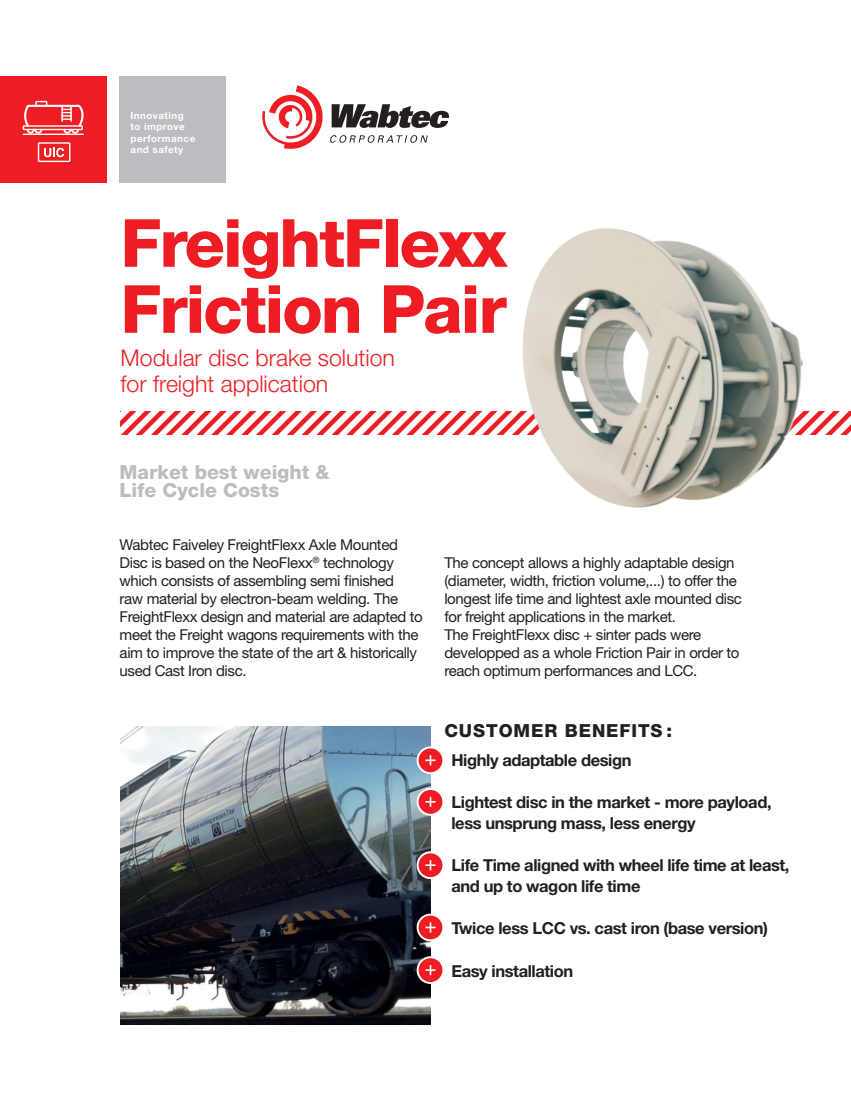
<style>
.page{position:relative;width:851px;height:1106px;background:#fff}
.page>*{position:absolute;margin:0;border:0;box-sizing:border-box;transform-origin:0 0}
.t1{font:800 66.45px/66px "Helvetica Neue";letter-spacing:-.03em;color:#ee1d23}
.t2{font:300 23.1px/25.5px "Helvetica Neue";color:#ee1d23}
.t3{font:800 19.5px/18px "Helvetica Neue";color:#bcbdc0}
.t4{font:800 18px "Helvetica Neue";letter-spacing:.05em;color:#231f20}
.t5{font:700 16.5px/21px "Helvetica Neue";letter-spacing:-.025em;color:#231f20}
.t6{font:15px/18px "Helvetica Neue";letter-spacing:-.025em;color:#231f20}
.t7{font:700 9.75px/11.2px "Helvetica Neue";letter-spacing:.05em;color:#fff}
</style>
<div class="page">
<img style="left:121px;top:726px;width:309px;height:298px">
<div style="left:119px;top:77px;width:107px;height:106px;background:#bcbdc0"></div>
<svg style="left:121px;top:412px;width:339px;height:22px"></svg>
<svg style="left:417px;top:747px;width:26px;height:26px"></svg>
<div style="left:416px;top:746px;width:28px;height:28px;border:2px solid #fff;border-radius:50%"></div>
<svg style="left:425px;top:755px;width:10px;height:10px"></svg>
<div style="left:417px;top:789px;width:26px;height:25px;background:#ee1d23;border-radius:50%"></div>
<div style="left:416px;top:788px;width:28px;height:27px;border:2px solid #fff;border-radius:50%"></div>
<svg style="left:425px;top:796px;width:10px;height:11px"></svg>
<svg style="left:417px;top:914px;width:26px;height:26px"></svg>
<div style="left:416px;top:913px;width:28px;height:28px;border:2px solid #fff;border-radius:50%"></div>
<svg style="left:425px;top:922px;width:10px;height:10px"></svg>
<svg style="left:417px;top:957px;width:26px;height:26px"></svg>
<div style="left:416px;top:956px;width:28px;height:28px;border:2px solid #fff;border-radius:50%"></div>
<svg style="left:425px;top:965px;width:10px;height:10px"></svg>
<svg style="left:417px;top:852px;width:26px;height:26px"></svg>
<div style="left:416px;top:851px;width:28px;height:28px;border:2px solid #fff;border-radius:50%"></div>
<svg style="left:425px;top:860px;width:10px;height:10px"></svg>
<img style="left:460px;top:228px;width:390px;height:280px">
<svg style="left:262px;top:85px;width:187px;height:64px"></svg>
<div style="left:0;top:77px;width:107px;height:106px;background:#ee1d23"></div>
<svg style="left:22px;top:100px;width:62px;height:34px"></svg>
<hr style="left:23px;top:134px;width:60px;height:1px;background:#fff">
<div style="left:38px;top:142px;width:32px;height:20px;border:1px solid #fff"></div>
<svg style="left:44px;top:148px;width:20px;height:9px"></svg>
<p class="t7" style="left:131px;top:110px;width:66px">Innovating to improve performance and safety</p>
<h1 class="t1" style="left:121px;top:210px;width:388px">FreightFlexx<br>Friction Pair</h1>
<h2 class="t2" style="left:121px;top:345px;width:276px">Modular disc brake solution for freight application</h2>
<h3 class="t3" style="left:119px;top:463px;width:211px">Market best weight &amp;<br>Life Cycle Costs</h3>
<p class="t6" style="left:120px;top:535px;width:304px">Wabtec Faiveley FreightFlexx Axle Mounted Disc is based on the NeoFlexx<sup>®</sup> technology which consists of assembling semi finished<br>raw material by electron-beam welding. The FreightFlexx design and material are adapted to meet the Freight wagons requirements with the aim to improve the state of the art &amp; historically used Cast Iron disc.</p>
<p class="t6" style="left:444px;top:553px;width:299px">The concept allows a highly adaptable design (diameter, width, friction volume,...) to offer the longest life time and lightest axle mounted disc for freight applications in the market.<br>The FreightFlexx disc + sinter pads were developped as a whole Friction Pair in order to reach optimum performances and LCC.</p>
<p class="t4" style="left:444px;top:719px;width:229px">CUSTOMER BENEFITS :</p>
<p class="t5" style="left:451px;top:749px;width:181px">Highly adaptable design</p>
<p class="t5" style="left:451px;top:791px;width:321px">Lightest disc in the market - more payload, less unsprung mass, less energy</p>
<p class="t5" style="left:451px;top:854px;width:339px">Life Time aligned with wheel life time at least, and up to wagon life time</p>
<p class="t5" style="left:451px;top:917px;width:318px">Twice less LCC vs. cast iron (base version)</p>
<p class="t5" style="left:451px;top:960px;width:123px">Easy installation</p>
</div>
